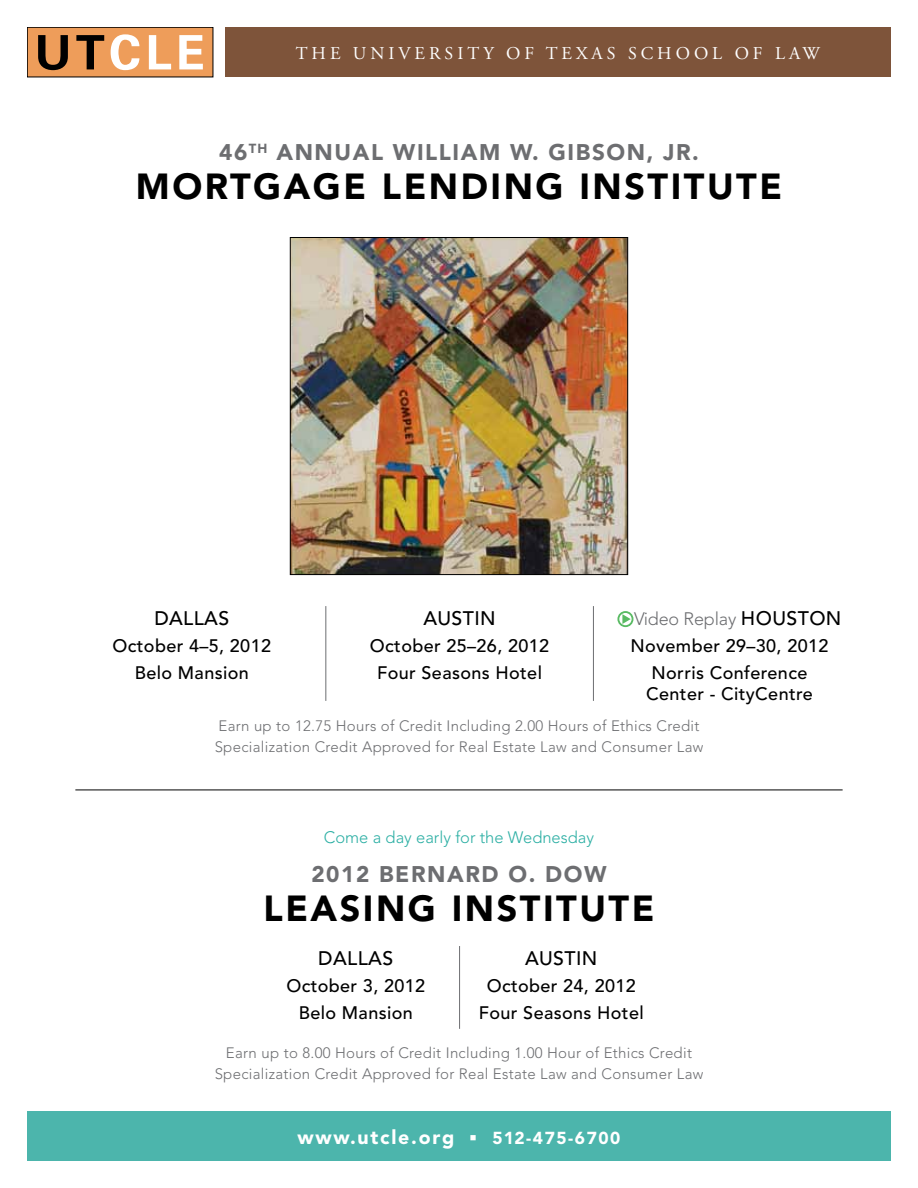
<style>
.page{position:relative;width:918px;height:1188px;background:#fff}
.page>*{position:absolute;margin:0;border:0;box-sizing:border-box;transform-origin:0 0}
.t1{font:900 36px "Avenir LT Std";letter-spacing:.07em;color:#000}
.t2{font:900 22.5px "Avenir LT Std";letter-spacing:.07em;color:#6d6e71}
.t3{font:900 19.5px "Avenir LT Std";letter-spacing:.09em;color:#fff}
.t4{font:500 19.5px "Avenir LT Std";letter-spacing:.02em;color:#000}
.t5{font:500 18px/27px "Avenir LT Std";letter-spacing:.02em;color:#000;text-align:center}
.t6{font:18px "Adobe Garamond Pro";letter-spacing:.22em;color:#fff}
.t7{font:300 18px "Avenir LT Std";letter-spacing:-.01em;color:#6d6e71}
.t8{font:300 16.5px "Avenir LT Std";color:#2cafa4}
.t9{font:300 15px/21px "Avenir LT Std";letter-spacing:.02em;color:#6d6e71}
.s1{font-weight:500;font-size:19.5px;color:#000}
.s2{font-size:17.25px}
</style>
<div class="page">
<div style="left:27px;top:27px;width:186px;height:50px;background:#ee9d5a"></div>
<div style="left:27px;top:27px;width:186px;height:50px;border:1px solid #000"></div>
<svg style="left:38px;top:35px;width:30px;height:35px"></svg>
<svg style="left:76px;top:35px;width:28px;height:34px"></svg>
<svg style="left:111px;top:34px;width:28px;height:36px"></svg>
<svg style="left:149px;top:35px;width:22px;height:34px"></svg>
<svg style="left:179px;top:35px;width:24px;height:34px"></svg>
<div style="left:225px;top:27px;width:666px;height:50px;background:#7e543a"></div>
<div style="left:27px;top:1112px;width:864px;height:49px;background:#4cb5ac"></div>
<hr style="left:75px;top:790px;width:768px;height:1px;background:#000">
<img style="left:292px;top:239px;width:334px;height:334px">
<div style="left:290px;top:237px;width:338px;height:338px;border:1px solid #000"></div>
<div style="left:617px;top:611px;width:16px;height:16px;border:2px solid #5abb64;border-radius:50%"></div>
<svg style="left:622px;top:614px;width:9px;height:10px"></svg>
<hr style="left:325px;top:606px;width:1px;height:95px;background:#6d6e71">
<hr style="left:593px;top:606px;width:1px;height:95px;background:#6d6e71">
<hr style="left:459px;top:946px;width:1px;height:83px;background:#6d6e71">
<p class="t6" style="left:296px;top:42px;width:526px">THE UNIVERSITY OF TEXAS SCHOOL OF LAW</p>
<h2 class="t2" style="left:219px;top:139px;width:262px">46<sup>TH</sup> ANNUAL WILLIAM</h2>
<h2 class="t2" style="left:510px;top:139px;width:190px">W. GIBSON, JR.</h2>
<h1 class="t1" style="left:136px;top:165px;width:146px">MORTGAGE</h1>
<h1 class="t1" style="left:382px;top:165px;width:397px">LENDING INSTITUTE</h1>
<h3 class="t4" style="left:154px;top:607px;width:76px">Dallas</h3>
<p class="t5" style="left:113px;top:633px;width:160px">October 4–5, 2012<br>Belo Mansion</p>
<h3 class="t4" style="left:423px;top:607px;width:74px">Austin</h3>
<p class="t5" style="left:370px;top:633px;width:181px">October 25–26, 2012<br>Four Seasons Hotel</p>
<p class="t7" style="left:634px;top:608px;width:209px">Video Replay <span class="s1">Ho usto n</span></p>
<p class="t5" style="left:631px;top:633px;width:199px">N ovember 29–30, 2012</p>
<p class="t5" style="left:652px;top:660px;width:157px">N orris Conference</p>
<p class="t5" style="left:646px;top:681px;width:168px">Center - CityCentre</p>
<p class="t9" style="left:215px;top:715px;width:490px">Earn up to 12.75 Hours of Credit Including 2.00 Hours of Ethics Credit<br>Specialization Credit Approved for Real Estate Law and Consumer Law</p>
<p class="t8" style="left:324px;top:827px;width:272px">Come a day early for the Wednesday</p>
<h2 class="t2" style="left:311px;top:860px;width:293px">2012 BE RNARD O. DOW</h2>
<h1 class="t1" style="left:264px;top:886px;width:388px">LEASING INSTITUTE</h1>
<h3 class="t4" style="left:318px;top:947px;width:28px">DALLAS</h3>
<p class="t5" style="left:286px;top:973px;width:140px">October 3, 2012<br>Belo Mansion</p>
<h3 class="t4" style="left:525px;top:947px;width:13px">AUSTIN</h3>
<p class="t5" style="left:479px;top:973px;width:166px">October 24, 2012<br>Four Seasons Hotel</p>
<p class="t9" style="left:215px;top:1042px;width:490px;text-align:center">Earn up to 8.00 Hours of Credit Including 1.00 Hour of Ethics Credit<br>Specialization Credit Approved for Real Estate Law and Consumer Law</p>
<h3 class="t3" style="left:298px;top:1125px;width:324px">WWW.UTCLE.ORG ■ <span class="s2">512-475-6700</span></h3>
</div>
